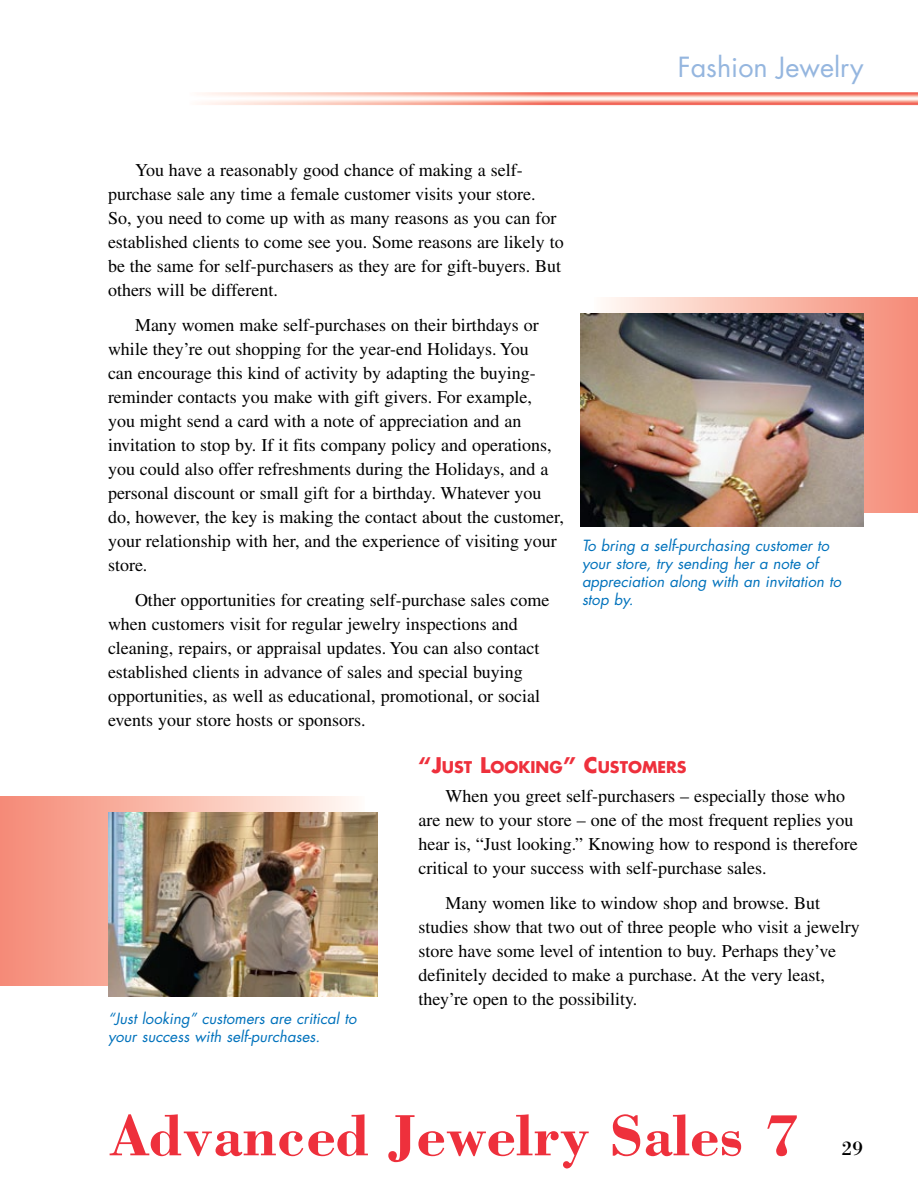
<style>
.page{position:relative;width:918px;height:1188px;background:#fff}
.page>*{position:absolute;margin:0;border:0;box-sizing:border-box;transform-origin:0 0}
.t1{font:700 60px "Bodoni";color:#ee303c}
.t2{font:27px "Futura";color:#95b6df}
.t3{font:21px "Bodoni";color:#000}
.t4{font:18px/24px "Times";color:#000}
.t5{font:700 15.75px "Futura";color:#ee303c}
.t6{font:italic 15px/18px "Futura";color:#0072bc}
.s1{font-size:21px}
</style>
<div class="page">
<img style="left:201px;top:92px;width:717px;height:14px">
<div style="left:0;top:796px;width:364px;height:190px;background:linear-gradient(to right,#f58973,#fffaf3)"></div>
<svg style="left:594px;top:297px;width:324px;height:216px"></svg>
<img style="left:580px;top:314px;width:284px;height:212px">
<img style="left:108px;top:812px;width:270px;height:185px">
<h2 class="t2" style="left:678px;top:48px;width:187px">Fashion Jewelry</h2>
<p class="t4" style="left:108px;top:158px;width:457px;text-indent:27px">You have a reasonably good chance of making a self&shy;purchase sale any time a female customer visits your store.<br>So, you need to come up with as many reasons as you can for established clients to come see you. Some reasons are likely to be the same for self-purchasers as they are for gift-buyers. But others will be different.</p>
<p class="t4" style="left:108px;top:313px;width:457px;text-indent:27px">Many women make self-purchases on their birthdays or while they’re out shopping for the year-end Holidays. You<br>can encourage this kind of activity by adapting the buying&shy;reminder contacts you make with gift givers. For example,<br>you might send a card with a note of appreciation and an invitation to stop by. If it fits company policy and operations, you could also offer refreshments during the Holidays, and a personal discount or small gift for a birthday. Whatever you do, however, the key is making the contact about the customer, your relationship with her, and the experience of visiting your store.</p>
<p class="t4" style="left:108px;top:587px;width:443px;text-indent:27px">Other opportunities for creating self-purchase sales come when customers visit for regular jewelry inspections and cleaning, repairs, or appraisal updates. You can also contact established clients in advance of sales and special buying opportunities, as well as educational, promotional, or social events your store hosts or sponsors.</p>
<p class="t5" style="left:418px;top:756px;width:270px"><span class="s1">“J</span>UST <span class="s1">L</span>OOKING<span class="s1">” C</span>USTOMERS</p>
<p class="t4" style="left:418px;top:784px;width:441px;text-indent:27px">When you greet self-purchasers – especially those who are new to your store – one of the most frequent replies you hear is, “Just looking.” Knowing how to respond is therefore critical to your success with self-purchase sales.</p>
<p class="t4" style="left:418px;top:891px;width:443px;text-indent:27px">Many women like to window shop and browse. But studies show that two out of three people who visit a jewelry store have some level of intention to buy. Perhaps they’ve definitely decided to make a purchase. At the very least, they’re open to the possibility.</p>
<p class="t6" style="left:108px;top:1010px;width:250px">“Just looking” customers are critical to your success with self-purchases.</p>
<p class="t6" style="left:582px;top:536px;width:261px">To bring a self-purchasing customer to your store, try sending her a note of appreciation along with an invitation to stop by.</p>
<h1 class="t1" style="left:110px;top:1098px;width:692px">Advanced Jewelry Sales 7</h1>
<p class="t3" style="left:842px;top:1135px;width:22px">29</p>
</div>
